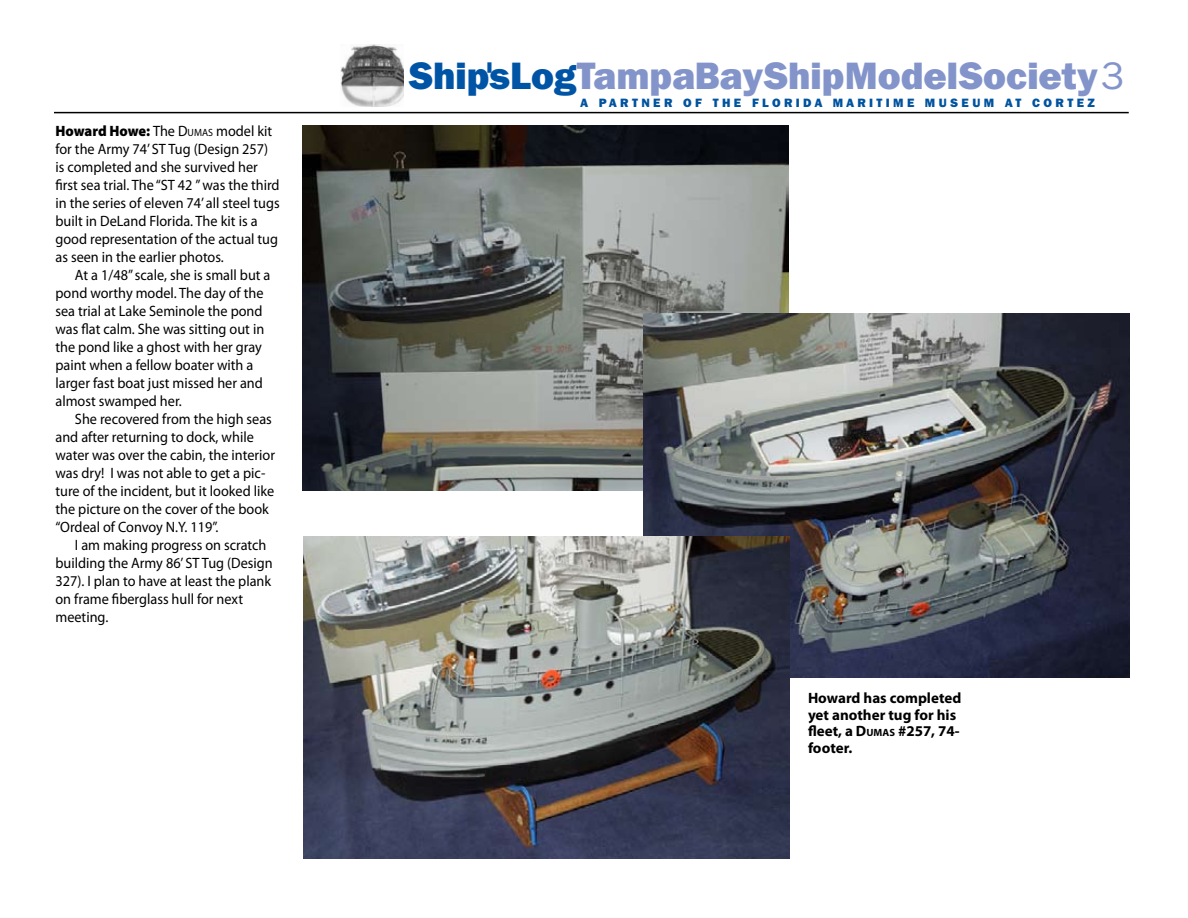
<style>
.page{position:relative;width:1188px;height:918px;background:#fff}
.page>*{position:absolute;margin:0;border:0;box-sizing:border-box;transform-origin:0 0}
.t1{font:800 37.95px "Franklin Gothic IT Cby BT";color:#8394ca}
.t2{font:15px/18px "Myriad Pro";color:#000;scale:.95 1}
.t3{font:700 15px/16.5px "Myriad Pro";color:#000}
.t4{font:800 12px "Franklin Gothic IT Cby BT";letter-spacing:.28em;color:#00539f}
.s1{font-weight:900}
.s2{font-style:inherit}
.s3{font-size:10.5px}
.s4{color:#0054a6}
.s5{font-weight:400}
</style>
<div class="page">
<img style="left:302px;top:126px;width:486px;height:364px">
<hr style="left:54px;top:112px;width:1075px;height:1px;background:#000">
<img style="left:340px;top:45px;width:64px;height:61px">
<img style="left:643px;top:313px;width:486px;height:365px">
<img style="left:303px;top:536px;width:486px;height:322px">
<p class="t2" style="left:56px;top:122px;width:238px"><span class="s1">Howard Howe:</span> The <span class="s2">D</span><span class="s3">UMAS</span> model kit for the Army 74’ ST Tug (Design 257) is completed and she survived her first sea trial. The “ST 42 ” was the third in the series of eleven 74’ all steel tugs built in DeLand Florida. The kit is a good representation of the actual tug as seen in the earlier photos.</p>
<p class="t2" style="left:56px;top:266px;width:228px;text-indent:19px">At a 1/48” scale, she is small but a pond worthy model. The day of the sea trial at Lake Seminole the pond was flat calm. She was sitting out in the pond like a ghost with her gray paint when a fellow boater with a larger fast boat just missed her and almost swamped her.</p>
<p class="t2" style="left:56px;top:410px;width:233px;text-indent:19px">She recovered from the high seas and after returning to dock, while water was over the cabin, the interior was dry! I was not able to get a pic&shy;ture of the incident, but it looked like the picture on the cover of the book “Ordeal of Convoy N.Y. 119”.</p>
<p class="t2" style="left:56px;top:536px;width:230px;text-indent:19px">I am making progress on scratch building the Army 86’ ST Tug (Design<br>327). I plan to have at least the plank on frame fiberglass hull for next meeting.</p>
<h1 class="t1" style="left:408px;top:52px;width:717px"><span class="s4">Ship'sLog</span>TampaBayShipModelSociety<span class="s5">3</span></h1>
<p class="t4" style="left:580px;top:95px;width:516px">A PARTNER OF THE FLORIDA MARITIME MUSEUM AT CORTEZ</p>
<p class="t3" style="left:808px;top:690px;width:155px">Howard has completed yet another tug for his fleet, a <span class="s2">D</span><span class="s3">UMAS</span> #257, 74- footer.</p>
</div>
